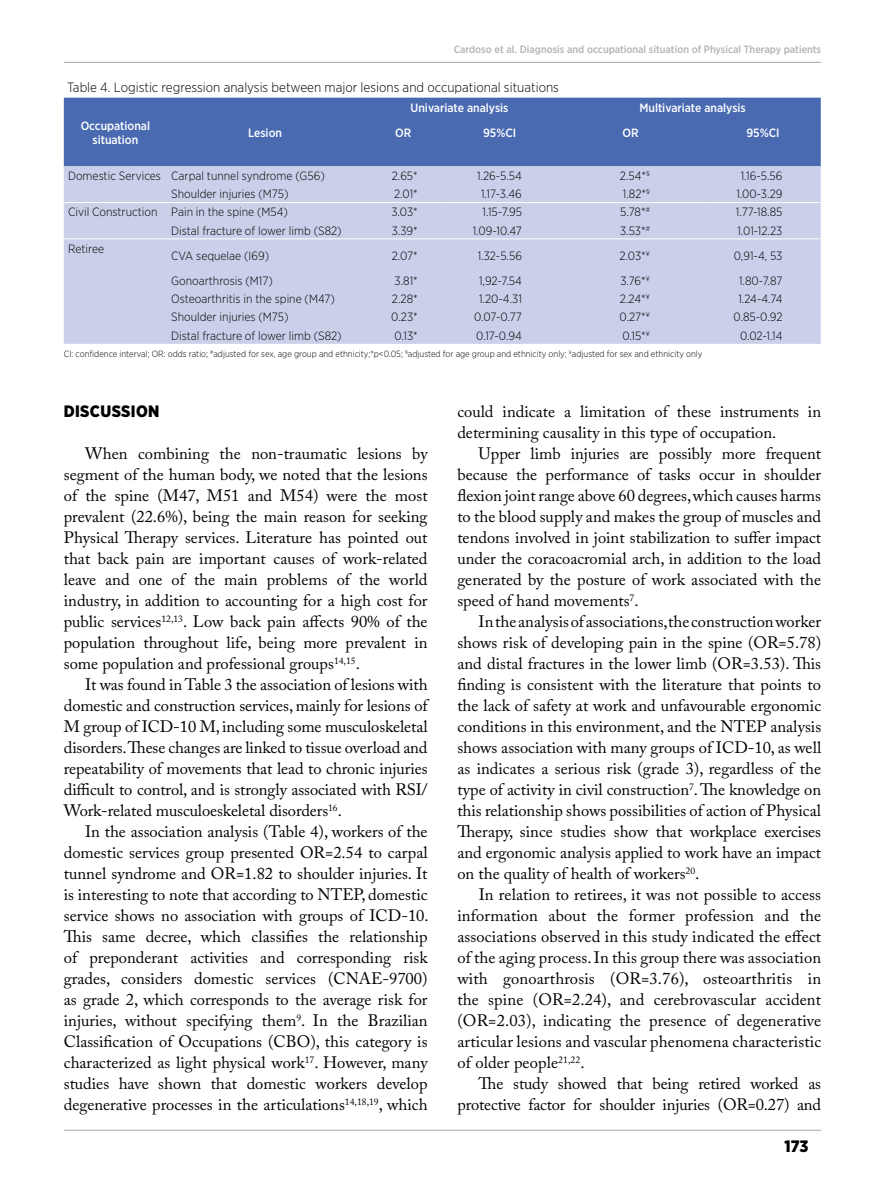
<style>
.page{position:relative;width:885px;height:1187px;background:#fff}
.page>*{position:absolute;margin:0;border:0;box-sizing:border-box;transform-origin:0 0}
.t1{font:16.5px/21px "Adobe Caslon Pro";color:#000;text-align:justify}
.t2{font:900 16.5px "Gotham Narrow";letter-spacing:.02em;color:#000}
.t3{font:300 13.5px "Gotham Narrow";color:#000}
.t4{font:300 12px "Gotham Narrow";color:#000}
.t5{font:500 12px/14.4px "Gotham Narrow";color:#fff;text-align:center}
.t6{font:500 10.5px "Gotham Narrow";color:#b3b2b2}
.t7{font:300 9px "Gotham Narrow";color:#000}
</style>
<div class="page">
<hr style="left:64px;top:62px;width:757px;height:1px;background:#b3b2b2">
<hr style="left:64px;top:1129px;width:757px;height:1px;background:#b3b2b2">
<div style="left:64px;top:98px;width:756px;height:68px;background:#496ab1"></div>
<div style="left:64px;top:166px;width:756px;height:178px;background:#cbd0ea"></div>
<hr style="left:64px;top:202px;width:103px;height:1px;background:#fff">
<hr style="left:167px;top:202px;width:196px;height:1px;background:#fff">
<hr style="left:363px;top:202px;width:80px;height:1px;background:#fff">
<hr style="left:443px;top:202px;width:113px;height:1px;background:#fff">
<hr style="left:556px;top:202px;width:149px;height:1px;background:#fff">
<hr style="left:705px;top:202px;width:115px;height:1px;background:#fff">
<hr style="left:64px;top:238px;width:103px;height:1px;background:#fff">
<hr style="left:167px;top:238px;width:196px;height:1px;background:#fff">
<hr style="left:363px;top:238px;width:80px;height:1px;background:#fff">
<hr style="left:443px;top:238px;width:113px;height:1px;background:#fff">
<hr style="left:556px;top:238px;width:149px;height:1px;background:#fff">
<hr style="left:705px;top:238px;width:115px;height:1px;background:#fff">
<p class="t6" style="left:453px;top:42px;width:369px">Cardoso et al. Diagnosis and occupational situation of Physical Therapy patients</p>
<p class="t3" style="left:67px;top:79px;width:493px">Table 4. Logistic regression analysis between major lesions and occupational situations</p>
<p class="t5" style="left:410px;top:100px;width:99px">Univariate analysis</p>
<p class="t5" style="left:639px;top:100px;width:108px">Multivariate analysis</p>
<p class="t5" style="left:81px;top:118px;width:71px">Occupational situation</p>
<p class="t5" style="left:248px;top:125px;width:36px">Lesion</p>
<p class="t5" style="left:395px;top:125px;width:18px">OR</p>
<p class="t5" style="left:483px;top:125px;width:35px">95%CI</p>
<p class="t5" style="left:622px;top:125px;width:18px">OR</p>
<p class="t5" style="left:746px;top:125px;width:35px">95%CI</p>
<p class="t4" style="left:68px;top:169px;width:258px">Domestic Services Carpal tunnel syndrome (G56)</p>
<p class="t4" style="left:392px;top:169px;width:28px">2.65*</p>
<p class="t4" style="left:477px;top:169px;width:46px">1.26-5.54</p>
<p class="t4" style="left:619px;top:169px;width:32px">2.54*<sup>§</sup></p>
<p class="t4" style="left:740px;top:169px;width:43px">1.16-5.56</p>
<p class="t4" style="left:171px;top:187px;width:119px">Shoulder injuries (M75)</p>
<p class="t4" style="left:394px;top:187px;width:25px">2.01*</p>
<p class="t4" style="left:481px;top:187px;width:42px">1.17-3.46</p>
<p class="t4" style="left:622px;top:187px;width:29px">1.82*<sup>§</sup></p>
<p class="t4" style="left:736px;top:187px;width:48px">1.00-3.29</p>
<p class="t4" style="left:68px;top:205px;width:221px">Civil Construction Pain in the spine (M54)</p>
<p class="t4" style="left:391px;top:205px;width:28px">3.03*</p>
<p class="t4" style="left:482px;top:205px;width:41px">1.15-7.95</p>
<p class="t4" style="left:620px;top:205px;width:31px">5.78*<sup>#</sup></p>
<p class="t4" style="left:735px;top:205px;width:48px">1.77-18.85</p>
<p class="t4" style="left:171px;top:223px;width:172px">Distal fracture of lower limb (S82)</p>
<p class="t4" style="left:391px;top:223px;width:28px">3.39*</p>
<p class="t4" style="left:472px;top:223px;width:51px">1.09-10.47</p>
<p class="t4" style="left:620px;top:223px;width:31px">3.53*<sup>#</sup></p>
<p class="t4" style="left:737px;top:223px;width:47px">1.01-12.23</p>
<p class="t4" style="left:68px;top:241px;width:38px">Retiree</p>
<p class="t4" style="left:171px;top:248px;width:99px">CVA sequelae (I69)</p>
<p class="t4" style="left:392px;top:248px;width:27px">2.07*</p>
<p class="t4" style="left:477px;top:248px;width:46px">1.32-5.56</p>
<p class="t4" style="left:619px;top:248px;width:32px">2.03*<sup>¥</sup></p>
<p class="t4" style="left:733px;top:248px;width:50px">0,91-4, 53</p>
<p class="t4" style="left:171px;top:274px;width:103px">Gonoarthrosis (M17)</p>
<p class="t4" style="left:394px;top:274px;width:25px">3.81*</p>
<p class="t4" style="left:479px;top:274px;width:44px">1,92-7.54</p>
<p class="t4" style="left:620px;top:274px;width:31px">3.76*<sup>¥</sup></p>
<p class="t4" style="left:739px;top:274px;width:45px">1.80-7.87</p>
<p class="t4" style="left:171px;top:292px;width:165px">Osteoarthritis in the spine (M47)</p>
<p class="t4" style="left:392px;top:292px;width:27px">2.28*</p>
<p class="t4" style="left:479px;top:292px;width:44px">1.20-4.31</p>
<p class="t4" style="left:620px;top:292px;width:31px">2.24*<sup>¥</sup></p>
<p class="t4" style="left:738px;top:292px;width:46px">1.24-4.74</p>
<p class="t4" style="left:171px;top:310px;width:119px">Shoulder injuries (M75)</p>
<p class="t4" style="left:391px;top:310px;width:28px">0.23*</p>
<p class="t4" style="left:474px;top:310px;width:49px">0.07-0.77</p>
<p class="t4" style="left:619px;top:310px;width:32px">0.27*<sup>¥</sup></p>
<p class="t4" style="left:733px;top:310px;width:50px">0.85-0.92</p>
<p class="t4" style="left:171px;top:328px;width:172px">Distal fracture of lower limb (S82)</p>
<p class="t4" style="left:394px;top:328px;width:25px">0.13*</p>
<p class="t4" style="left:476px;top:328px;width:47px">0.17-0.94</p>
<p class="t4" style="left:622px;top:328px;width:29px">0.15*<sup>¥</sup></p>
<p class="t4" style="left:740px;top:328px;width:44px">0.02-1.14</p>
<p class="t7" style="left:64px;top:348px;width:640px">CI: confidence interval; OR: odds ratio; <sup>#</sup>adjusted for sex, age group and ethnicity;*p&lt;0.05; <sup>§</sup>adjusted for age group and ethnicity only; <sup>¥</sup>adjusted for sex and ethnicity only</p>
<p class="t2" style="left:64px;top:400px;width:97px">DISCUSSION</p>
<p class="t1" style="left:64px;top:443px;width:365px;text-indent:21px">When combining the non-traumatic lesions by segment of the human body, we noted that the lesions of the spine (M47, M51 and M54) were the most prevalent (22.6%), being the main reason for seeking Physical Therapy services. Literature has pointed out that back pain are important causes of work-related leave and one of the main problems of the world industry, in addition to accounting for a high cost for public services<sup>12,13</sup>. Low back pain affects 90% of the population throughout life, being more prevalent in some population and professional groups<sup>14,15</sup>.</p>
<p class="t1" style="left:64px;top:674px;width:365px;text-indent:21px">It was found in Table 3 the association of lesions with domestic and construction services, mainly for lesions of M group of ICD-10 M, including some musculoskeletal disorders. These changes are linked to tissue overload and repeatability of movements that lead to chronic injuries difficult to control, and is strongly associated with RSI/ Work-related musculoeskeletal disorders<sup>16</sup>.</p>
<p class="t1" style="left:64px;top:821px;width:366px;text-indent:21px">In the association analysis (Table 4), workers of the domestic services group presented OR=2.54 to carpal tunnel syndrome and OR=1.82 to shoulder injuries. It is interesting to note that according to NTEP, domestic service shows no association with groups of ICD-10.<br>This same decree, which classifies the relationship of preponderant activities and corresponding risk grades, considers domestic services (CNAE-9700) as grade 2, which corresponds to the average risk for injuries, without specifying them<sup>9</sup>. In the Brazilian Classification of Occupations (CBO), this category is characterized as light physical work<sup>17</sup>. However, many studies have shown that domestic workers develop degenerative processes in the articulations<sup>14,18,19</sup>, which</p>
<p class="t1" style="left:457px;top:401px;width:365px">could indicate a limitation of these instruments in determining causality in this type of occupation.</p>
<p class="t1" style="left:457px;top:443px;width:365px;text-indent:21px">Upper limb injuries are possibly more frequent because the performance of tasks occur in shoulder flexion joint range above 60 degrees, which causes harms to the blood supply and makes the group of muscles and tendons involved in joint stabilization to suffer impact under the coracoacromial arch, in addition to the load generated by the posture of work associated with the speed of hand movements<sup>7</sup>.</p>
<p class="t1" style="left:457px;top:611px;width:365px;text-indent:21px">In the analysis of associations, the construction worker shows risk of developing pain in the spine (OR=5.78) and distal fractures in the lower limb (OR=3.53). This finding is consistent with the literature that points to the lack of safety at work and unfavourable ergonomic conditions in this environment, and the NTEP analysis shows association with many groups of ICD-10, as well as indicates a serious risk (grade 3), regardless of the type of activity in civil construction<sup>7</sup>. The knowledge on this relationship shows possibilities of action of Physical Therapy, since studies show that workplace exercises and ergonomic analysis applied to work have an impact on the quality of health of workers<sup>20</sup>.</p>
<p class="t1" style="left:457px;top:884px;width:365px;text-indent:21px">In relation to retirees, it was not possible to access information about the former profession and the associations observed in this study indicated the effect of the aging process. In this group there was association with gonoarthrosis (OR=3.76), osteoarthritis in the spine (OR=2.24), and cerebrovascular accident (OR=2.03), indicating the presence of degenerative articular lesions and vascular phenomena characteristic of older people<sup>21,22</sup>.</p>
<p class="t1" style="left:457px;top:1073px;width:365px;text-align:right">The study showed that being retired worked as protective factor for shoulder injuries (OR=0.27) and</p>
<p class="t2" style="left:784px;top:1135px;width:25px">173</p>
</div>
